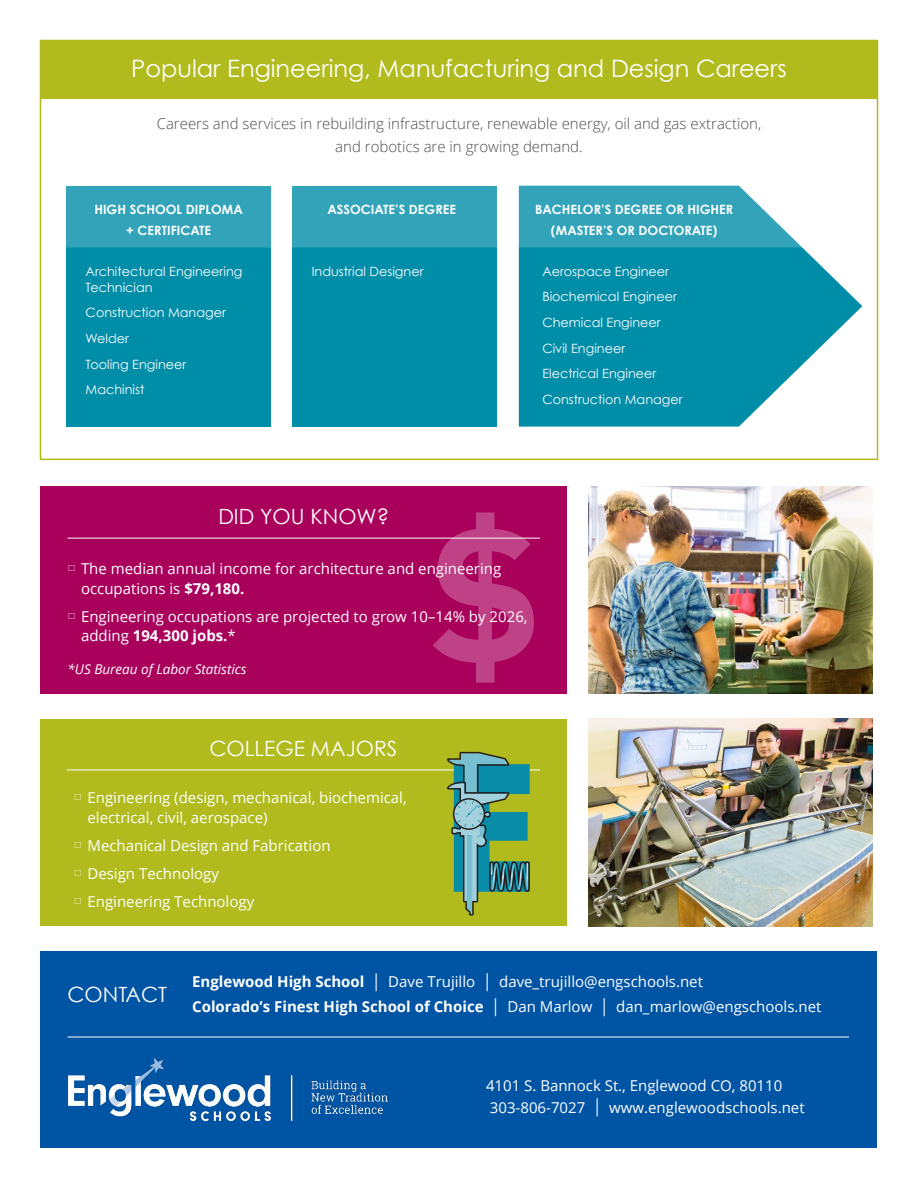
<style>
.page{position:relative;width:918px;height:1188px;background:#fff}
.page>*{position:absolute;margin:0;border:0;box-sizing:border-box;transform-origin:0 0}
.Big_Header_white{font:24px "Century Gothic";color:#fff}
.Reverse_subhead{font:21px "Century Gothic";color:#fff}
.body_copy{font:15px/19.5px "Open Sans";color:#fff}
.body_copy-2{font:300 15px/22.5px "Open Sans";color:#4d4d4f;text-align:center}
.body_copy_-_white__s{font:15px "Open Sans";color:#fff}
.body_copy-3{font:700 15px "Open Sans";color:#fff}
.Subhead{font:italic 13.5px "Open Sans";color:#fff}
.t1{font:12.75px/25.7px "Century Gothic";color:#fff}
.t2{font:700 12.75px/20.9px "Century Gothic";color:#fff;text-align:center}
.s1{font-weight:700}
.s2{font-size:18px}
.s3{font-weight:400;font-size:18px}
.s4{font-weight:400}
</style>
<div class="page">
<div style="left:40px;top:486px;width:527px;height:207px;background:#a8005b"></div>
<svg style="left:433px;top:512px;width:101px;height:171px"></svg>
<div style="left:40px;top:40px;width:838px;height:59px;background:#b2bb1e"></div>
<div style="left:40px;top:40px;width:838px;height:420px;border:2px solid #b2bb1e"></div>
<div style="left:40px;top:951px;width:838px;height:197px;background:#0054a4"></div>
<hr style="left:68px;top:1037px;width:781px;height:1px;background:#fff">
<div style="left:292px;top:186px;width:205px;height:241px;background:#008da8"></div>
<div style="left:66px;top:186px;width:205px;height:241px;background:#008da8"></div>
<svg style="left:519px;top:248px;width:343px;height:179px;background:#269eb5"></svg>
<svg style="left:66px;top:185px;width:737px;height:63px;background:#48acc0"></svg>
<div style="left:40px;top:719px;width:527px;height:207px;background:#b2bb1e"></div>
<hr style="left:67px;top:770px;width:473px;height:1px;background:#fff">
<hr style="left:68px;top:538px;width:472px;height:1px;background:#fff">
<img style="left:589px;top:719px;width:283px;height:207px">
<img style="left:589px;top:486px;width:283px;height:207px">
<svg style="left:443px;top:752px;width:87px;height:164px"></svg>
<img style="left:69px;top:1058px;width:318px;height:62px">
<p class="Big_Header_white" style="left:131px;top:54px;width:657px">Popular Engineering, Manufacturing and Design Careers</p>
<p class="body_copy-2" style="left:157px;top:112px;width:606px">Careers and services in rebuilding infrastructure, renewable energy, oil and gas extraction, and robotics are in growing demand.</p>
<p class="t2" style="left:94px;top:198px;width:150px">HIGH SCHOOL DIPLOMA + CERTIFICATE</p>
<p class="t1" style="left:86px;top:263px;width:158px;line-height:16px">Architectural Engineering<br>Technician</p>
<p class="t1" style="left:86px;top:300px;width:142px">Construction Manager<br>Welder<br>Tooling Engineer<br>Machinist</p>
<p class="t2" style="left:327px;top:198px;width:130px">ASSOCIATE’S DEGREE</p>
<p class="t2" style="left:535px;top:198px;width:200px">BACHELOR’S DEGREE OR HIGHER (MASTER’S OR DOCTORATE)</p>
<p class="t1" style="left:312px;top:258px;width:113px">Industrial Designer</p>
<p class="t1" style="left:542px;top:258px;width:142px">Aerospace Engineer<br>Biochemical Engineer<br>Chemical Engineer<br>Civil Engineer<br>Electrical Engineer<br>Construction Manager</p>
<p class="Reverse_subhead" style="left:218px;top:504px;width:172px">DID YOU KNOW?</p>
<p class="body_copy" style="left:81px;top:559px;width:422px">The median annual income for architecture and engineering occupations is <span class="s1">$79,180.</span></p>
<p class="body_copy" style="left:81px;top:606px;width:448px">Engineering occupations are projected to grow 10–14% by 2026, adding <span class="s1">194,300 jobs.</span>*</p>
<p class="Subhead" style="left:68px;top:660px;width:181px">*US Bureau of Labor Statistics</p>
<p class="Reverse_subhead" style="left:209px;top:736px;width:189px">COLLEGE MAJORS</p>
<p class="body_copy" style="left:87px;top:788px;width:321px">Engineering (design, mechanical, biochemical, electrical, civil, aerospace)</p>
<p class="body_copy" style="left:87px;top:835px;width:245px">Mechanical Design and Fabrication</p>
<p class="body_copy" style="left:87px;top:864px;width:133px">Design Technology</p>
<p class="body_copy" style="left:87px;top:892px;width:168px">Engineering Technology</p>
<p class="Reverse_subhead" style="left:68px;top:981px;width:101px">CONTACT</p>
<p class="body_copy" style="left:192px;top:971px;width:512px"><span class="s1">Englewood High School</span> <span class="s2">|</span> Dave Trujillo <span class="s2">|</span> dave_trujillo@engschools.net</p>
<p class="body_copy-3" style="left:192px;top:996px;width:631px">Colorado’s Finest High School of Choice <span class="s3">|</span> <span class="s4">Dan Marlow</span> <span class="s3">|</span> <span class="s4">dan_marlow@engschools.net</span></p>
<p class="body_copy_-_white__s" style="left:486px;top:1075px;width:298px">4101 S. Bannock St., Englewood CO, 80110</p>
<p class="body_copy_-_white__s" style="left:490px;top:1097px;width:316px">303-806-7027 <span class="s2">|</span> www.englewoodschools.net</p>
</div>
